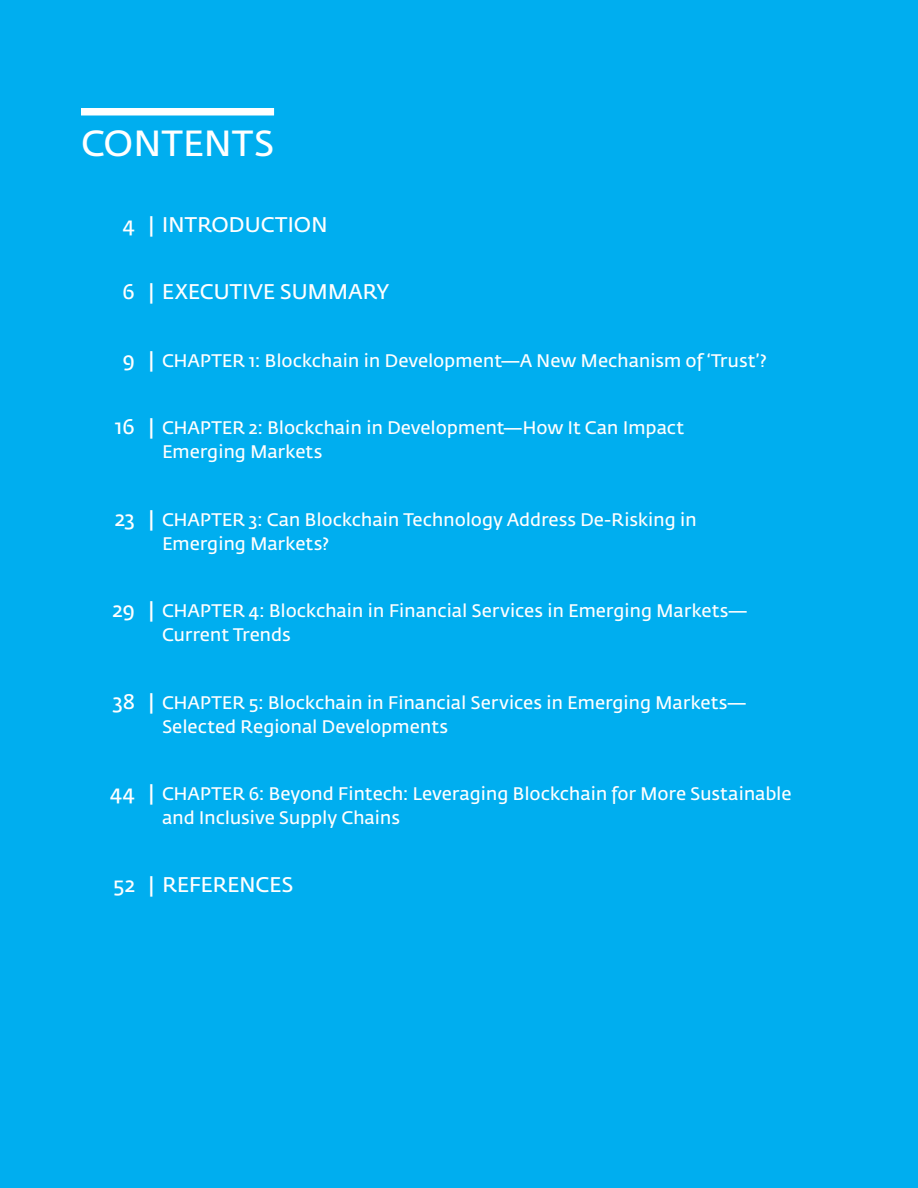
<style>
.page{position:relative;width:918px;height:1188px;background:#00aeef}
.page>*{position:absolute;margin:0;border:0;box-sizing:border-box;transform-origin:0 0}
.t1{font:36px "Fedra Sans";color:#fff}
.t2{font:21px "Fedra Sans";letter-spacing:-.01em;color:#fff}
.t3{font:18px/24px "Fedra Sans";letter-spacing:-.01em;color:#fff}
.s1{font-size:21px}
</style>
<div class="page">
<div style="left:81px;top:108px;width:193px;height:8px;background:#fff"></div>
<h1 class="t1" style="left:81px;top:124px;width:195px">CONTENTS</h1>
<p class="t2" style="left:123px;top:213px;width:206px">4 | INTRODUCTION</p>
<p class="t2" style="left:123px;top:280px;width:268px">6 | EXECUTIVE SUMMARY</p>
<p class="t3" style="left:123px;top:349px;width:646px"><span class="s1">9 |</span> CHAPTER 1: Blockchain in Development—A New Mechanism of ‘Trust’?</p>
<p class="t3" style="left:162px;top:417px;width:524px;text-indent:-47px"><span class="s1">16 |</span> CHAPTER 2: Blockchain in Development—How It Can Impact<br>Emerging Markets</p>
<p class="t3" style="left:162px;top:508px;width:537px;text-indent:-47px"><span class="s1">23 |</span> CHAPTER 3: Can Blockchain Technology Address De-Risking in<br>Emerging Markets?</p>
<p class="t3" style="left:162px;top:600px;width:586px;text-indent:-49px"><span class="s1">29 |</span> CHAPTER 4: Blockchain in Financial Services in Emerging Markets—<br>Current Trends</p>
<p class="t3" style="left:162px;top:691px;width:585px;text-indent:-49px"><span class="s1">38 |</span> CHAPTER 5: Blockchain in Financial Services in Emerging Markets—<br>Selected Regional Developments</p>
<p class="t3" style="left:162px;top:783px;width:631px;text-indent:-52px"><span class="s1">44 |</span> CHAPTER 6: Beyond Fintech: Leveraging Blockchain for More Sustainable and Inclusive Supply Chains</p>
<p class="t2" style="left:113px;top:873px;width:182px">52 | REFERENCES</p>
</div>
